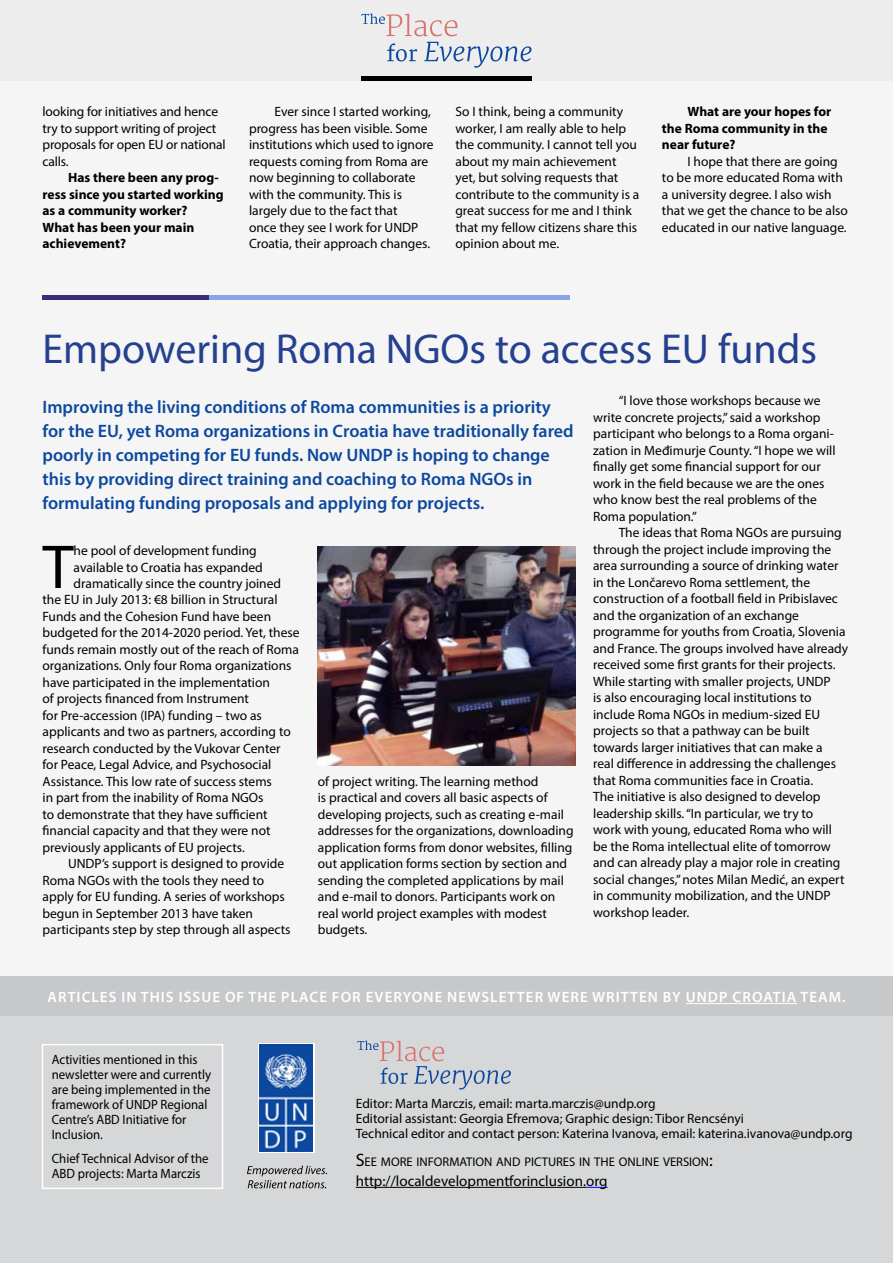
<style>
.page{position:relative;width:893px;height:1263px;background:#fff}
.page>*{position:absolute;margin:0;border:0;box-sizing:border-box;transform-origin:0 0}
.t1{font:62.4px "Myriad Pro";color:#000}
.t2{font:42px "Myriad Pro";color:#24408e}
.t3{font:600 18px/24px "Myriad Pro";color:#0c489e}
.t4{font:600 15px "Myriad Pro";letter-spacing:.07em;color:#fff}
.t5{font:15px "Myriad Pro";color:#000}
.t6{font:13.5px/16.5px "Myriad Pro";color:#000}
.t7{font:13.5px/15px "Myriad Pro";color:#000;scale:.95 1}
.t8{font:700 13.5px/16.5px "Myriad Pro";color:#000}
.t9{font:12.6px "Myriad Pro";color:#000}
.s1{font-size:18px}
</style>
<div class="page">
<div style="left:0;top:0;width:892px;height:1263px;background:#f5f5f5"></div>
<div style="left:0;top:976px;width:892px;height:40px;background:#c6c8ca"></div>
<img style="left:317px;top:546px;width:258px;height:219px">
<hr style="left:43px;top:296px;width:527px;height:4px;background:#89a4e7">
<hr style="left:43px;top:296px;width:166px;height:4px;background:#392d7a">
<hr style="left:686px;top:1003px;width:111px;height:1px;background:#fff">
<div style="left:0;top:0;width:893px;height:80px;background:#ededee"></div>
<hr style="left:361px;top:76px;width:170px;height:4px;background:#000">
<svg style="left:387px;top:42px;width:144px;height:26px"></svg>
<svg style="left:361px;top:14px;width:96px;height:22px"></svg>
<div style="left:0;top:1016px;width:893px;height:247px;background:#d6d7d8"></div>
<svg style="left:357px;top:1040px;width:154px;height:49px"></svg>
<svg style="left:258px;top:1043px;width:56px;height:110px"></svg>
<img style="left:260px;top:1044px;width:52px;height:107px">
<svg style="left:247px;top:1166px;width:80px;height:22px"></svg>
<hr style="left:356px;top:1187px;width:230px;height:1px;background:#000">
<svg style="left:586px;top:1187px;width:22px;height:1px"></svg>
<div style="left:42px;top:1044px;width:181px;height:145px;border:2px solid #fff"></div>
<p class="t6" style="left:43px;top:103px;width:185px">looking for initiatives and hence try to support writing of project proposals for open EU or national calls.</p>
<p class="t8" style="left:43px;top:169px;width:183px;text-indent:26px">Has there been any prog&shy;ress since you started working as a community worker?<br>What has been your main achievement?</p>
<p class="t6" style="left:249px;top:103px;width:186px;text-indent:26px">Ever since I started working, progress has been visible. Some institutions which used to ignore requests coming from Roma are now beginning to collaborate with the community. This is largely due to the fact that<br>once they see I work for UNDP<br>Croatia, their approach changes.</p>
<p class="t6" style="left:455px;top:103px;width:185px">So I think, being a community worker, I am really able to help the community. I cannot tell you about my main achievement yet, but solving requests that contribute to the community is a great success for me and I think that my fellow citizens share this opinion about me.</p>
<p class="t8" style="left:662px;top:103px;width:171px;text-indent:26px">What are your hopes for the Roma community in the near future?</p>
<p class="t6" style="left:662px;top:153px;width:187px;text-indent:26px">I hope that there are going to be more educated Roma with a university degree. I also wish that we get the chance to be also educated in our native language.</p>
<h2 class="t2" style="left:43px;top:323px;width:776px">Empowering Roma NGOs to access EU funds</h2>
<p class="t3" style="left:43px;top:394px;width:533px">Improving the living conditions of Roma communities is a priority for the EU, yet Roma organizations in Croatia have traditionally fared poorly in competing for EU funds. Now UNDP is hoping to change this by providing direct training and coaching to Roma NGOs in formulating funding proposals and applying for projects.</p>
<h1 class="t1" style="left:43px;top:529px;width:33px">T</h1>
<p class="t6" style="left:74px;top:542px;width:185px">he pool of development funding</p>
<p class="t6" style="left:593px;top:392px;width:244px;text-indent:26px">“I love those workshops because we write concrete projects,” said a workshop participant who belongs to a Roma organi&shy;zation in Međimurje County. “I hope we will finally get some financial support for our work in the field because we are the ones who know best the real problems of the Roma population.”</p>
<p class="t6" style="left:593px;top:524px;width:257px;text-indent:26px">The ideas that Roma NGOs are pursuing through the project include improving the area surrounding a source of drinking water in the Lončarevo Roma settlement, the construction of a football field in Pribislavec and the organization of an exchange programme for youths from Croatia, Slovenia and France. The groups involved have already received some first grants for their projects.<br>While starting with smaller projects, UNDP<br>is also encouraging local institutions to include Roma NGOs in medium-sized EU projects so that a pathway can be built towards larger initiatives that can make a<br>real difference in addressing the challenges that Roma communities face in Croatia.<br>The initiative is also designed to develop leadership skills. “In particular, we try to<br>work with young, educated Roma who will be the Roma intellectual elite of tomorrow and can already play a major role in creating social changes,” notes Milan Medić, an expert in community mobilization, and the UNDP workshop leader.</p>
<p class="t6" style="left:74px;top:558px;width:191px">available to Croatia has expanded</p>
<p class="t6" style="left:74px;top:575px;width:209px">dramatically since the country joined</p>
<p class="t6" style="left:43px;top:591px;width:237px">the EU in July 2013: €8 billion in Structural</p>
<p class="t6" style="left:43px;top:608px;width:230px">Funds and the Cohesion Fund have been</p>
<p class="t6" style="left:43px;top:624px;width:259px">budgeted for the 2014-2020 period. Yet, these</p>
<p class="t6" style="left:43px;top:641px;width:258px">funds remain mostly out of the reach of Roma</p>
<p class="t6" style="left:43px;top:657px;width:251px">organizations. Only four Roma organizations</p>
<p class="t6" style="left:43px;top:674px;width:229px">have participated in the implementation</p>
<p class="t6" style="left:43px;top:690px;width:208px">of projects financed from Instrument</p>
<p class="t6" style="left:43px;top:707px;width:221px">for Pre-accession (IPA) funding – two as</p>
<p class="t6" style="left:43px;top:723px;width:250px">applicants and two as partners, according to</p>
<p class="t6" style="left:43px;top:740px;width:240px">research conducted by the Vukovar Center</p>
<p class="t6" style="left:43px;top:756px;width:230px">for Peace, Legal Advice, and Psychosocial</p>
<p class="t6" style="left:43px;top:773px;width:231px">Assistance. This low rate of success stems</p>
<p class="t6" style="left:43px;top:789px;width:223px">in part from the inability of Roma NGOs</p>
<p class="t6" style="left:43px;top:806px;width:227px">to demonstrate that they have sufficient</p>
<p class="t6" style="left:43px;top:822px;width:230px">financial capacity and that they were not</p>
<p class="t6" style="left:43px;top:839px;width:204px">previously applicants of EU projects.</p>
<p class="t6" style="left:68px;top:855px;width:218px">UNDP’s support is designed to provide</p>
<p class="t6" style="left:43px;top:872px;width:223px">Roma NGOs with the tools they need to</p>
<p class="t6" style="left:43px;top:888px;width:244px">apply for EU funding. A series of workshops</p>
<p class="t6" style="left:43px;top:905px;width:212px">begun in September 2013 have taken</p>
<p class="t6" style="left:43px;top:921px;width:250px">participants step by step through all aspects</p>
<p class="t6" style="left:318px;top:773px;width:257px">of project writing. The learning method<br>is practical and covers all basic aspects of developing projects, such as creating e-mail addresses for the organizations, downloading application forms from donor websites, filling out application forms section by section and sending the completed applications by mail and e-mail to donors. Participants work on real world project examples with modest budgets.</p>
<p class="t4" style="left:47px;top:987px;width:800px">ARTICLES IN THIS ISSUE OF THE PLACE FOR EVERYONE NEWSLETTER WERE WRITTEN BY UNDP CROATIA TEAM.</p>
<p class="t7" style="left:52px;top:1052px;width:169px">Activities mentioned in this newsletter were and currently are being implemented in the framework of UNDP Regional<br>Centre’s ABD Initiative for<br>Inclusion.</p>
<p class="t7" style="left:52px;top:1150px;width:167px">Chief Technical Advisor of the<br>ABD projects: Marta Marczis</p>
<p class="t6" style="left:356px;top:1096px;width:498px;line-height:15px">Editor: Marta Marczis, email: marta.marczis@undp.org<br>Editorial assistant: Georgia Efremova; Graphic design: Tibor Rencsényi<br>Technical editor and contact person: Katerina Ivanova, email: katerina.ivanova@undp.org</p>
<p class="t9" style="left:356px;top:1154px;width:359px"><span class="s1">S</span>EE MORE INFORMATION AND PICTURES IN THE ONLINE VERSION<span class="s1">:</span></p>
<p class="t5" style="left:356px;top:1171px;width:253px">http://localdevelopmentforinclusion.org</p>
</div>
